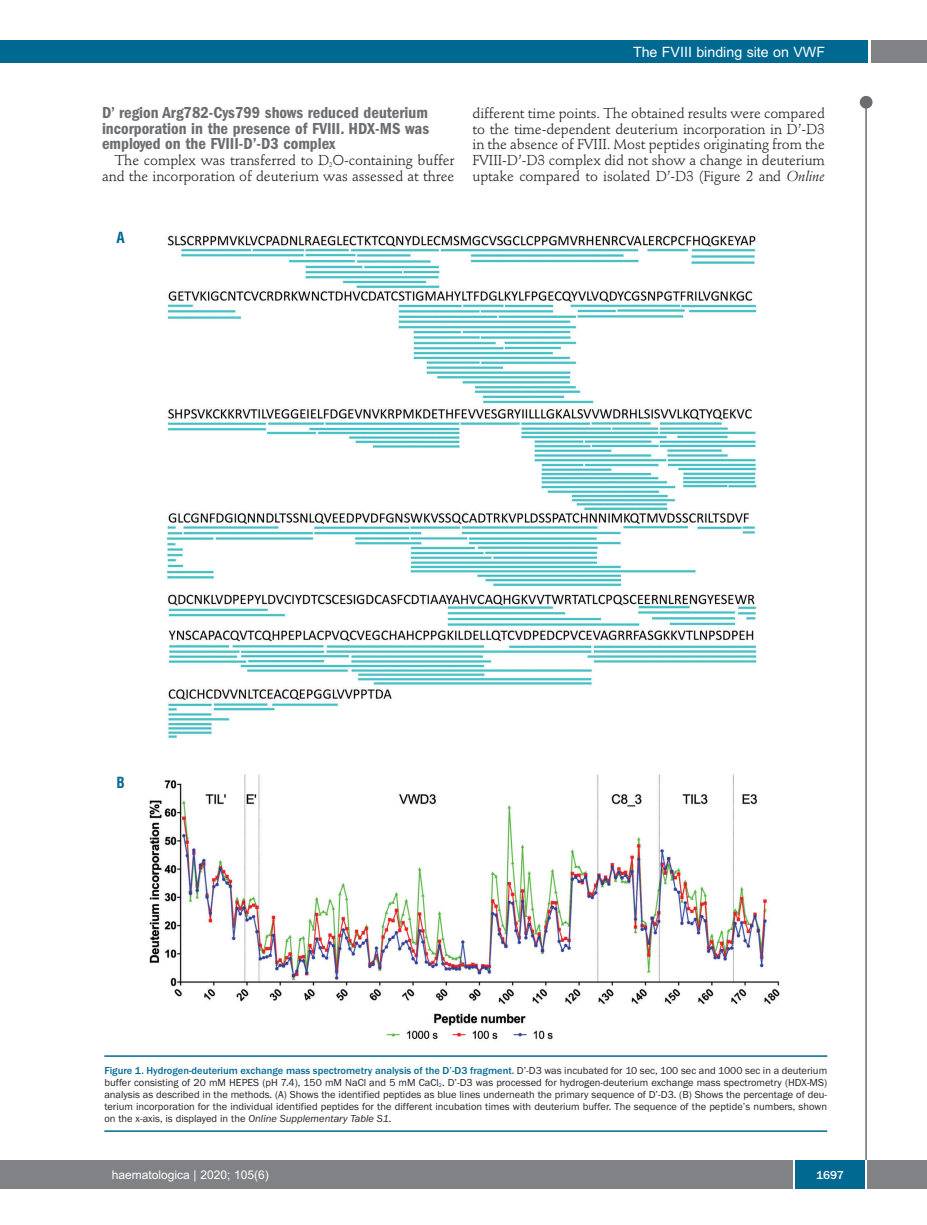
<style>
.page{position:relative;width:927px;height:1225px;background:#fff}
.page>*{position:absolute;margin:0;border:0;box-sizing:border-box;transform-origin:0 0}
.t1{font:600 condensed 16.5px/15.9px "Franklin Gothic";color:#6c6d70;text-align:justify}
.t2{font:700 condensed 15px "Helvetica";color:#006991}
.t3{font:14.25px/15.9px "Stempel Schneidler";letter-spacing:-.005em;color:#231f20;text-align:justify}
.t4{font:14.25px "Arial";color:#fff}
.t5{font:12px "Arial";color:#fff}
.t6{font:500 12px "Franklin Gothic";color:#fff}
.t7{font:10.5px/12px "Franklin Gothic";color:#231f20;text-align:justify}
.t8{font:6.3px "Stempel Schneidler";color:#231f20}
.s1{font-style:italic}
.s2{font-weight:500;color:#006991}
</style>
<div class="page">
<div style="left:860px;top:96px;width:12px;height:13px;background:#6c6d70;border-radius:50%"></div>
<hr style="left:865px;top:98px;width:2px;height:1062px;background:#6c6d70">
<div style="left:871px;top:40px;width:56px;height:22px;background:#808285"></div>
<div style="left:18px;top:40px;width:849px;height:22px;background:#006991"></div>
<div style="left:17px;top:1160px;width:910px;height:28px;background:#808285"></div>
<div style="left:795px;top:1160px;width:70px;height:28px;background:#006991"></div>
<hr style="left:793px;top:1160px;width:2px;height:28px;background:#fff">
<hr style="left:865px;top:1160px;width:2px;height:28px;background:#fff">
<div style="left:0;top:40px;width:19px;height:22px;background:#006991"></div>
<div style="left:0;top:1160px;width:18px;height:28px;background:#808285"></div>
<img style="left:149px;top:234px;width:631px;height:806px">
<hr style="left:104px;top:1055px;width:723px;height:1px;background:#006991">
<hr style="left:104px;top:1130px;width:723px;height:1px;background:#006991">
<h3 class="t4" style="left:633px;top:44px;width:194px">The FVIII binding site on VWF</h3>
<h1 class="t1" style="left:102px;top:106px;width:329px">D’ region Arg782-Cys799 shows reduced deuterium incorporation in the presence of FVIII. HDX-MS was employed on the FVIII-D’-D3 complex</h1>
<h3 class="t3" style="left:115px;top:154px;width:341px">The complex was transferred to D O-containing buffer</h3>
<p class="t8" style="left:329px;top:162px;width:5px">2</p>
<h3 class="t3" style="left:102px;top:170px;width:354px">and the incorporation of deuterium was assessed at three</h3>
<p class="t3" style="left:472px;top:106px;width:354px">different time points. The obtained results were compared to the time-dependent deuterium incorporation in D’-D3 in the absence of FVIII. Most peptides originating from the FVIII-D’-D3 complex did not show a change in deuterium uptake compared to isolated D’-D3 (Figure 2 and <span class="s1">Online</span></p>
<h2 class="t2" style="left:116px;top:229px;width:10px">A</h2>
<h2 class="t2" style="left:116px;top:774px;width:10px">B</h2>
<p class="t7" style="left:104px;top:1064px;width:724px"><span class="s2">Figure 1. Hydrogen-deuterium exchange mass spectrometry analysis of the D’-D3 fragment.</span> D’-D3 was incubated for 10 sec, 100 sec and 1000 sec in a deuterium buffer consisting of 20 mM HEPES (pH 7.4), 150 mM NaCl and 5 mM CaCl<sub>2</sub>. D’-D3 was processed for hydrogen-deuterium exchange mass spectrometry (HDX-MS) analysis as described in the methods. (A) Shows the identified peptides as blue lines underneath the primary sequence of D’-D3. (B) Shows the percentage of deu&shy;terium incorporation for the individual identified peptides for the different incubation times with deuterium buffer. The sequence of the peptide’s numbers, shown on the x-axis, is displayed in the <span class="s1">Online Supplementary Table S1.</span></p>
<p class="t5" style="left:112px;top:1167px;width:158px">haematologica | 2020; 105(6)</p>
<p class="t6" style="left:816px;top:1167px;width:29px">1697</p>
</div>
